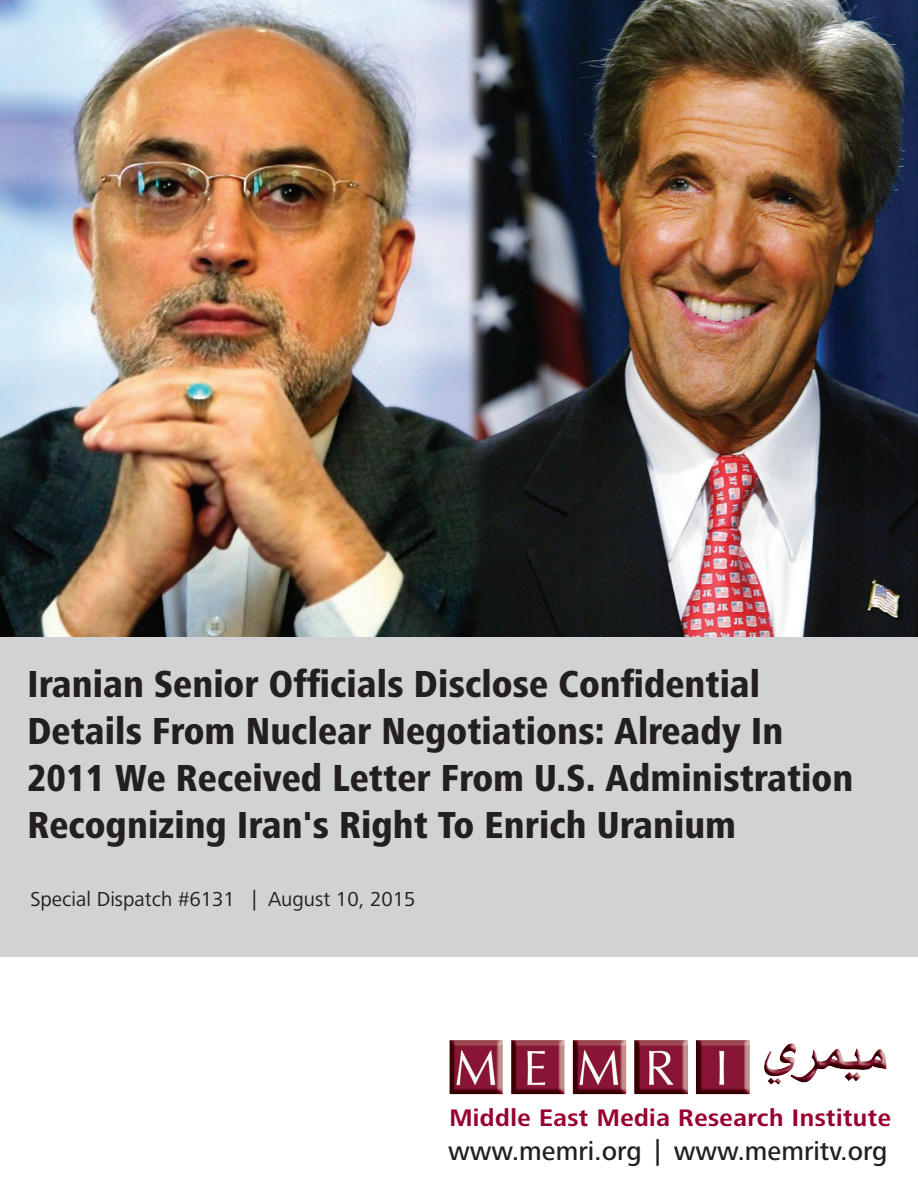
<style>
.page{position:relative;width:918px;height:1188px;background:#fff}
.page>*{position:absolute;margin:0;border:0;box-sizing:border-box;transform-origin:0 0}
.t1{font:800 condensed 39px/46.8px "Frutiger Next LT";color:#231f20}
.t2{font:500 27px "Frutiger Next LT";color:#231f20}
.t3{font:700 24.75px "Frutiger Next LT";letter-spacing:.02em;color:#98012d}
.t4{font:21px "Frutiger Next LT";color:#231f20}
</style>
<div class="page">
<div style="left:0;top:636px;width:918px;height:320px;background:#d1d2d4"></div>
<img style="left:449px;top:1040px;width:346px;height:54px">
<img style="left:0;top:0;width:918px;height:636px">
<p class="t1" style="left:27px;top:661px;width:828px">Iranian Senior Officials Disclose Confidential Details From Nuclear Negotiations: Already In 2011 We Received Letter From U.S. Administration Recognizing Iran's Right To Enrich Uranium</p>
<p class="t4" style="left:30px;top:887px;width:387px">Special Dispatch #6131 | August 10, 2015</p>
<p class="t3" style="left:449px;top:1104px;width:443px">Middle East Media Research Institute</p>
<p class="t2" style="left:448px;top:1136px;width:441px">www.memri.org | www.memritv.org</p>
</div>
